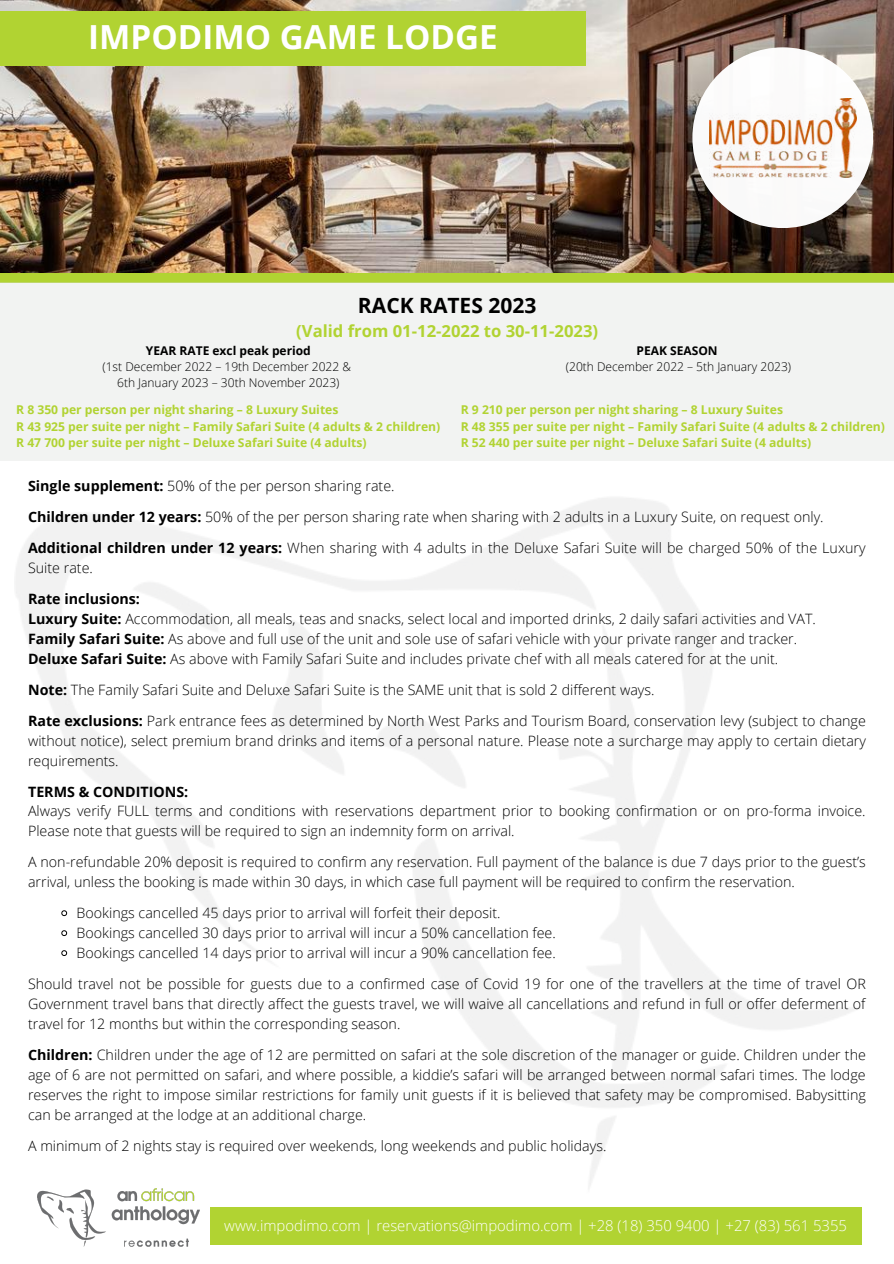
<style>
.page{position:relative;width:894px;height:1264px;background:#fff}
.page>*{position:absolute;margin:0;border:0;box-sizing:border-box;transform-origin:0 0}
.t1{font:700 33.15px "Open Sans";color:#fff}
.t2{font:700 21px "Open Sans";color:#000}
.t3{font:700 16.65px "Open Sans";color:#b1d332}
.t4{font:300 14.85px "Open Sans";color:#fff}
.t5{font:300 14.25px/20px "Open Sans";color:#000}
.t6{font:700 14.25px "Open Sans";color:#000}
.t7{font:700 12.15px/16.2px "Open Sans";color:#b1d332}
.t8{font:300 12px/16px "Open Sans";color:#000;text-align:center}
.t9{font:700 12px "Open Sans";color:#000}
.s1{font-weight:700}
</style>
<div class="page">
<img style="left:0;top:0;width:893px;height:273px">
<div style="left:0;top:273px;width:893px;height:9px;background:#b1d332"></div>
<img style="left:37px;top:1188px;width:162px;height:58px">
<div style="left:692px;top:47px;width:180px;height:181px;background:#fff;border-radius:50%"></div>
<div style="left:0;top:12px;width:585px;height:54px;background:#b1d332"></div>
<svg style="left:61px;top:910px;width:6px;height:6px"></svg>
<svg style="left:61px;top:930px;width:6px;height:6px"></svg>
<svg style="left:61px;top:950px;width:6px;height:6px"></svg>
<div style="left:210px;top:1206px;width:651px;height:38px;background:#b1d332"></div>
<div style="left:0;top:282px;width:893px;height:178px;background:#f2f3f2"></div>
<img style="left:709px;top:98px;width:146px;height:79px">
<h1 class="t1" style="left:88px;top:14px;width:411px">IMPODIMO GAME LODGE</h1>
<h2 class="t2" style="left:358px;top:290px;width:180px">RACK RATES 2023</h2>
<p class="t3" style="left:296px;top:319px;width:303px">(Valid from 01-12-2022 to 30-11-2023)</p>
<p class="t9" style="left:146px;top:342px;width:166px">YEAR RATE excl peak period</p>
<p class="t8" style="left:102px;top:358px;width:250px">(1st December 2022 – 19th December 2022 &amp;<br>6th January 2023 – 30th November 2023)</p>
<p class="t9" style="left:636px;top:342px;width:83px">PEAK SEASON</p>
<p class="t8" style="left:565px;top:358px;width:226px">(20th December 2022 – 5th January 2023)</p>
<p class="t7" style="left:16px;top:401px;width:425px">R 8 350 per person per night sharing – 8 Luxury Suites<br>R 43 925 per suite per night – Family Safari Suite (4 adults &amp; 2 children)<br>R 47 700 per suite per night – Deluxe Safari Suite (4 adults)</p>
<p class="t7" style="left:460px;top:401px;width:425px">R 9 210 per person per night sharing – 8 Luxury Suites<br>R 48 355 per suite per night – Family Safari Suite (4 adults &amp; 2 children)<br>R 52 440 per suite per night – Deluxe Safari Suite (4 adults)</p>
<p class="t5" style="left:28px;top:470px;width:838px;line-height:30.9px"><span class="s1">Single supplement:</span> 50% of the per person sharing rate.<br><span class="s1">Children under 12 years:</span> 50% of the per person sharing rate when sharing with 2 adults in a Luxury Suite, on request only.<br><span class="s1">Additional children under 12 years:</span> When sharing with 4 adults in the Deluxe Safari Suite will be charged 50% of the Luxury</p>
<p class="t5" style="left:28px;top:557px;width:66px">Suite rate.</p>
<p class="t5" style="left:28px;top:588px;width:789px"><span class="s1">Rate inclusions:<br>Luxury Suite:</span> Accommodation, all meals, teas and snacks, select local and imported drinks, 2 daily safari activities and VAT.<br><span class="s1">Family Safari Suite:</span> As above and full use of the unit and sole use of safari vehicle with your private ranger and tracker.<br><span class="s1">Deluxe Safari Suite:</span> As above with Family Safari Suite and includes private chef with all meals catered for at the unit.</p>
<p class="t5" style="left:28px;top:673px;width:839px;line-height:30.9px"><span class="s1">Note:</span> The Family Safari Suite and Deluxe Safari Suite is the SAME unit that is sold 2 different ways.<br><span class="s1">Rate exclusions:</span> Park entrance fees as determined by North West Parks and Tourism Board, conservation levy (subject to change</p>
<p class="t5" style="left:28px;top:730px;width:839px">without notice), select premium brand drinks and items of a personal nature. Please note a surcharge may apply to certain dietary requirements.</p>
<p class="t6" style="left:28px;top:781px;width:162px">TERMS &amp; CONDITIONS:</p>
<p class="t5" style="left:28px;top:801px;width:838px">Always verify FULL terms and conditions with reservations department prior to booking confirmation or on pro-forma invoice.<br>Please note that guests will be required to sign an indemnity form on arrival.</p>
<p class="t5" style="left:28px;top:851px;width:839px">A non-refundable 20% deposit is required to confirm any reservation. Full payment of the balance is due 7 days prior to the guest’s arrival, unless the booking is made within 30 days, in which case full payment will be required to confirm the reservation.</p>
<p class="t5" style="left:77px;top:902px;width:480px">Bookings cancelled 45 days prior to arrival will forfeit their deposit.<br>Bookings cancelled 30 days prior to arrival will incur a 50% cancellation fee.<br>Bookings cancelled 14 days prior to arrival will incur a 90% cancellation fee.</p>
<p class="t5" style="left:28px;top:973px;width:839px;text-align:justify">Should travel not be possible for guests due to a confirmed case of Covid 19 for one of the travellers at the time of travel OR Government travel bans that directly affect the guests travel, we will waive all cancellations and refund in full or offer deferment of travel for 12 months but within the corresponding season.</p>
<p class="t5" style="left:28px;top:1044px;width:839px;text-align:justify"><span class="s1">Children:</span> Children under the age of 12 are permitted on safari at the sole discretion of the manager or guide. Children under the age of 6 are not permitted on safari, and where possible, a kiddie’s safari will be arranged between normal safari times. The lodge reserves the right to impose similar restrictions for family unit guests if it is believed that safety may be compromised. Babysitting can be arranged at the lodge at an additional charge.</p>
<p class="t5" style="left:28px;top:1135px;width:579px">A minimum of 2 nights stay is required over weekends, long weekends and public holidays.</p>
<p class="t4" style="left:224px;top:1214px;width:624px">www.impodimo.com | reservations@impodimo.com | +28 (18) 350 9400 | +27 (83) 561 5355</p>
</div>
